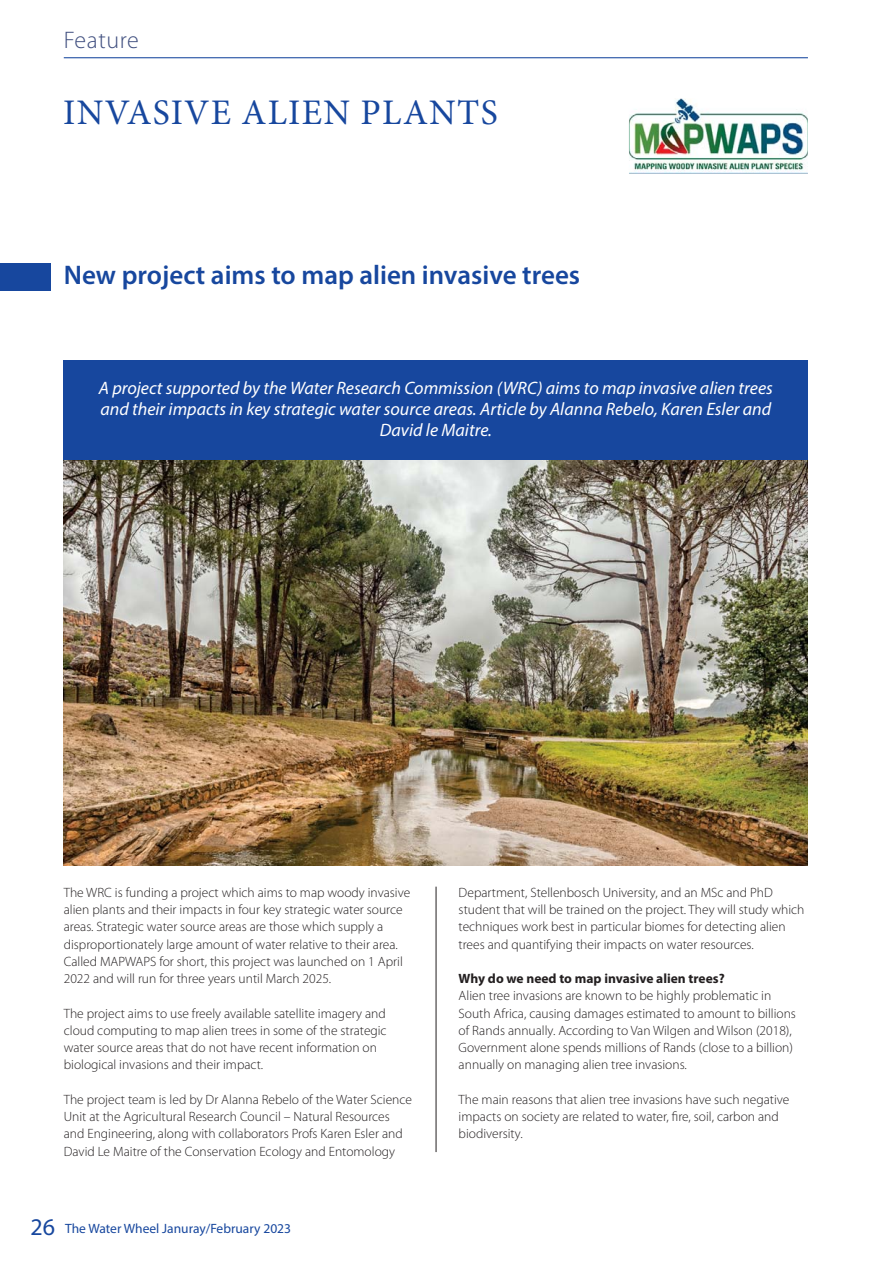
<style>
.page{position:relative;width:893px;height:1263px;background:#fff}
.page>*{position:absolute;margin:0;border:0;box-sizing:border-box;transform-origin:0 0}
.t1{font:36px "Minion Pro";letter-spacing:.035em;color:#17479e}
.t2{font:600 27px "Myriad Pro";color:#17479e}
.t3{font:300 24px "Myriad Pro";letter-spacing:.025em;color:#415080}
.t4{font:italic 18px/21px "Myriad Pro";color:#fff;text-align:center}
.t5{font:300 13.5px/17.2px "Myriad Pro";color:#231f20}
.t6{font:13.5px "Myriad Pro";color:#17479e}
.t7{font:700 13.5px "Myriad Pro";color:#231f20}
.s1{font-size:24px}
</style>
<div class="page">
<hr style="left:64px;top:57px;width:744px;height:1px;background:#17479e">
<img style="left:64px;top:459px;width:744px;height:406px">
<hr style="left:436px;top:887px;width:1px;height:265px;background:#231f20">
<div style="left:63px;top:360px;width:745px;height:99px;background:#17479e"></div>
<div style="left:0;top:264px;width:50px;height:27px;background:#17479e"></div>
<img style="left:629px;top:98px;width:179px;height:76px">
<h3 class="t3" style="left:64px;top:31px;width:77px">Feature</h3>
<h1 class="t1" style="left:63px;top:91px;width:436px">INVASIVE ALIEN PLANTS</h1>
<h2 class="t2" style="left:64px;top:265px;width:518px">New project aims to map alien invasive trees</h2>
<h3 class="t4" style="left:99px;top:379px;width:675px">A project supported by the Water Research Commission (WRC) aims to map invasive alien trees and their impacts in key strategic water source areas. Article by Alanna Rebelo, Karen Esler and<br>David le Maitre.</h3>
<p class="t5" style="left:64px;top:885px;width:348px">The WRC is funding a project which aims to map woody invasive alien plants and their impacts in four key strategic water source areas. Strategic water source areas are those which supply a disproportionately large amount of water relative to their area.<br>Called MAPWAPS for short, this project was launched on 1 April 2022 and will run for three years until March 2025.</p>
<p class="t5" style="left:64px;top:1006px;width:324px">The project aims to use freely available satellite imagery and cloud computing to map alien trees in some of the strategic water source areas that do not have recent information on biological invasions and their impact.</p>
<p class="t5" style="left:64px;top:1092px;width:350px">The project team is led by Dr Alanna Rebelo of the Water Science Unit at the Agricultural Research Council – Natural Resources and Engineering, along with collaborators Profs Karen Esler and David Le Maitre of the Conservation Ecology and Entomology</p>
<p class="t6" style="left:30px;top:1223px;width:262px"><span class="s1">26</span> The Water Wheel Januray/February 2023</p>
<p class="t5" style="left:459px;top:885px;width:347px">Department, Stellenbosch University, and an MSc and PhD student that will be trained on the project. They will study which techniques work best in particular biomes for detecting alien trees and quantifying their impacts on water resources.</p>
<p class="t7" style="left:459px;top:973px;width:268px">Why do we need to map invasive alien trees?</p>
<p class="t5" style="left:459px;top:988px;width:339px">Alien tree invasions are known to be highly problematic in South Africa, causing damages estimated to amount to billions of Rands annually. According to Van Wilgen and Wilson (2018), Government alone spends millions of Rands (close to a billion) annually on managing alien tree invasions.</p>
<p class="t5" style="left:459px;top:1092px;width:332px">The main reasons that alien tree invasions have such negative impacts on society are related to water, fire, soil, carbon and biodiversity.</p>
</div>
